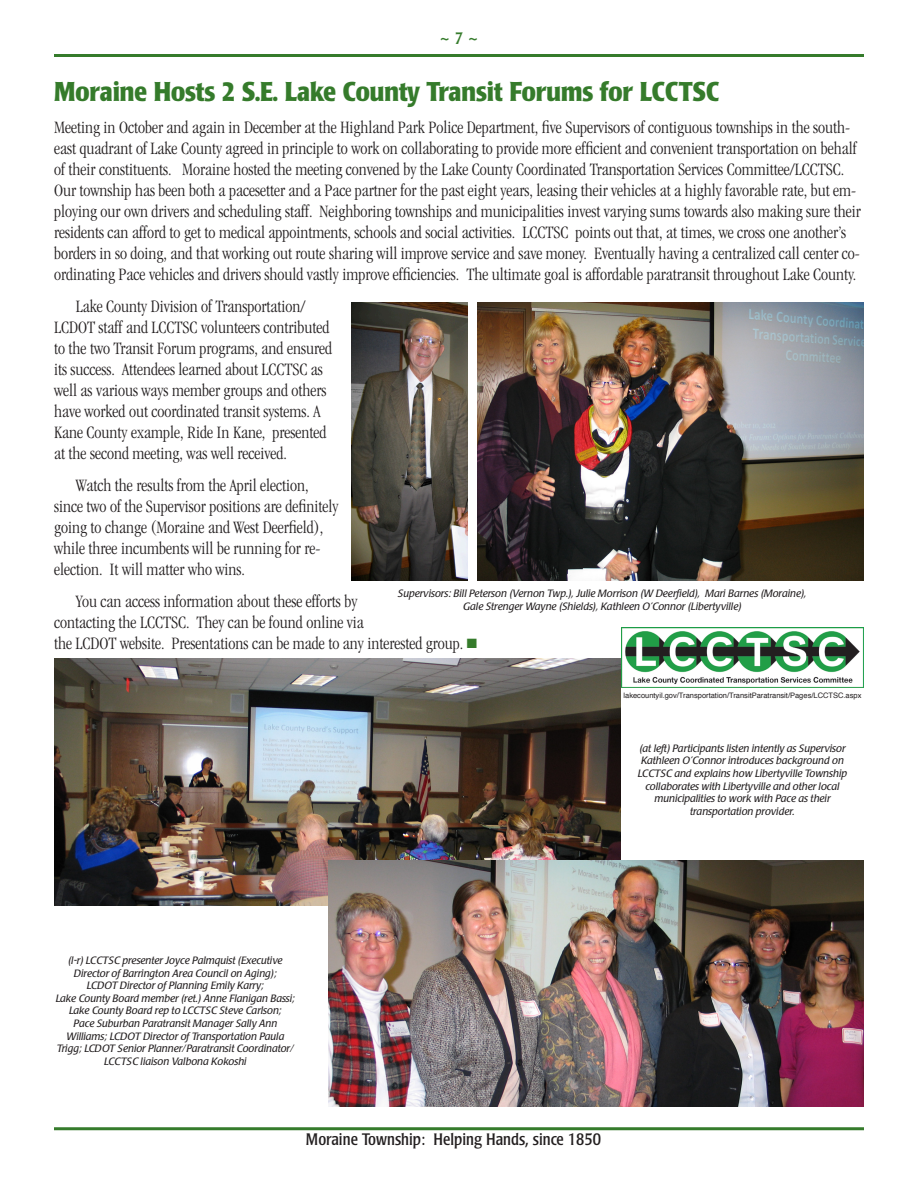
<style>
.page{position:relative;width:918px;height:1188px;background:#fff}
.page>*{position:absolute;margin:0;border:0;box-sizing:border-box;transform-origin:0 0}
.t1{font:700 condensed 27px "Poppl Laudatio";color:#357b2b}
.t2{font:300 condensed 18px/21px "Garamond";color:#231f20}
.t3{font:condensed 16.5px "Poppl Laudatio";color:#231f20}
.t4{font:condensed 16.5px "Poppl Laudatio";color:#357b2b}
.t5{font:italic 10.5px/12.6px "Poppl Laudatio";color:#231f20;text-align:center}
.t6{font:7.5px "Helvetica";color:#231f20}
.s1{color:#357b2b}
</style>
<div class="page">
<hr style="left:54px;top:1127px;width:810px;height:3px;background:#357b2b">
<hr style="left:54px;top:54px;width:810px;height:3px;background:#357b2b">
<img style="left:477px;top:303px;width:387px;height:277px">
<img style="left:352px;top:303px;width:115px;height:277px">
<img style="left:54px;top:659px;width:567px;height:246px">
<img style="left:328px;top:861px;width:536px;height:246px">
<img style="left:621px;top:628px;width:243px;height:59px">
<p class="t4" style="left:439px;top:30px;width:42px">~ 7 ~</p>
<h1 class="t1" style="left:54px;top:76px;width:667px">Moraine Hosts 2 S.E. Lake County Transit Forums for LCCTSC</h1>
<p class="t2" style="left:54px;top:117px;width:808px">Meeting in October and again in December at the Highland Park Police Department, five Supervisors of contiguous townships in the south&shy;east quadrant of Lake County agreed in principle to work on collaborating to provide more efficient and convenient transportation on behalf of their constituents. Moraine hosted the meeting convened by the Lake County Coordinated Transportation Services Committee/LCCTSC.<br>Our township has been both a pacesetter and a Pace partner for the past eight years, leasing their vehicles at a highly favorable rate, but em&shy;ploying our own drivers and scheduling staff. Neighboring townships and municipalities invest varying sums towards also making sure their residents can afford to get to medical appointments, schools and social activities. LCCTSC points out that, at times, we cross one another’s borders in so doing, and that working out route sharing will improve service and save money. Eventually having a centralized call center co&shy;ordinating Pace vehicles and drivers should vastly improve efficiencies. The ultimate goal is affordable paratransit throughout Lake County.</p>
<p class="t2" style="left:54px;top:296px;width:279px;text-indent:22px">Lake County Division of Transportation/ LCDOT staff and LCCTSC volunteers contributed to the two Transit Forum programs, and ensured its success. Attendees learned about LCCTSC as well as various ways member groups and others have worked out coordinated transit systems. A Kane County example, Ride In Kane, presented at the second meeting, was well received.</p>
<p class="t2" style="left:54px;top:475px;width:286px;text-indent:22px">Watch the results from the April election, since two of the Supervisor positions are definitely going to change (Moraine and West Deerfield), while three incumbents will be running for re&shy;election. It will matter who wins.</p>
<p class="t2" style="left:54px;top:590px;width:425px;text-indent:22px">You can access information about these efforts by<br>contacting the LCCTSC. They can be found online via<br>the LCDOT website. Presentations can be made to any interested group. <span class="s1">■</span></p>
<p class="t5" style="left:398px;top:588px;width:410px">Supervisors: Bill Peterson (Vernon Twp.), Julie Morrison (W Deerfield), Mari Barnes (Moraine),<br>Gale Strenger Wayne (Shields), Kathleen O’Connor (Libertyville)</p>
<p class="t6" style="left:624px;top:690px;width:239px">lakecountyil.gov/Transportation/TransitParatransit/Pages/LCCTSC.aspx</p>
<p class="t5" style="left:638px;top:742px;width:211px">(at left) Participants listen intently as Supervisor Kathleen O’Connor introduces background on LCCTSC and explains how Libertyville Township collaborates with Libertyville and other local municipalities to work with Pace as their transportation provider.</p>
<p class="t5" style="left:56px;top:954px;width:241px">(l-r) LCCTSC presenter Joyce Palmquist (Executive Director of Barrington Area Council on Aging);<br>LCDOT Director of Planning Emily Karry;<br>Lake County Board member (ret.) Anne Flanigan Bassi; Lake County Board rep to LCCTSC Steve Carlson;<br>Pace Suburban Paratransit Manager Sally Ann Williams; LCDOT Director of Transportation Paula Trigg; LCDOT Senior Planner/Paratransit Coordinator/ LCCTSC liaison Valbona Kokoshi</p>
<p class="t3" style="left:306px;top:1130px;width:297px">Moraine Township: Helping Hands, since 1850</p>
</div>
